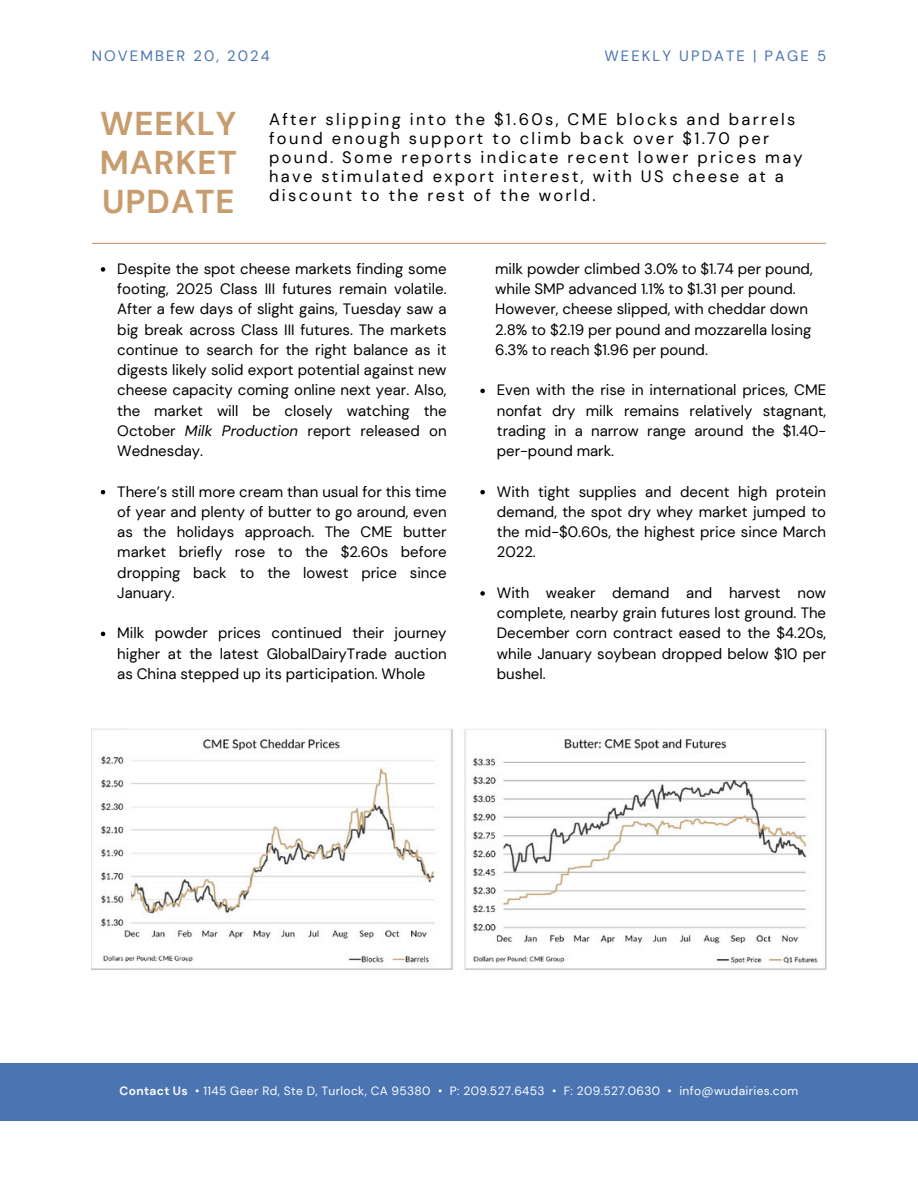
<style>
.page{position:relative;width:918px;height:1188px;background:#fff}
.page>*{position:absolute;margin:0;border:0;box-sizing:border-box;transform-origin:0 0}
.t1{font:700 33px/39.3px "DM Sans";letter-spacing:.03em;color:#c79c6e;text-align:justify}
.t2{font:16.5px/19.2px "DM Sans";letter-spacing:.14em;color:#000}
.t3{font:15px/20.2px "DM Sans";color:#000;text-align:justify}
.t4{font:14.85px "DM Sans";letter-spacing:.14em;color:#4b74b3}
.t5{font:12px "DM Sans";letter-spacing:.03em;color:#fff}
.s1{font-style:italic}
.s2{font-weight:700}
</style>
<div class="page">
<div style="left:0;top:1063px;width:918px;height:58px;background:#4b74b3"></div>
<hr style="left:92px;top:243px;width:734px;height:1px;background:#c79c6e">
<img style="left:92px;top:728px;width:734px;height:242px">
<svg style="left:101px;top:267px;width:4px;height:5px"></svg>
<svg style="left:101px;top:490px;width:4px;height:4px"></svg>
<svg style="left:101px;top:632px;width:4px;height:4px"></svg>
<svg style="left:480px;top:389px;width:5px;height:4px"></svg>
<svg style="left:480px;top:490px;width:5px;height:4px"></svg>
<svg style="left:480px;top:591px;width:5px;height:5px"></svg>
<h2 class="t4" style="left:92px;top:46px;width:179px">NOVEMBER 20, 2024</h2>
<h1 class="t4" style="left:604px;top:46px;width:223px">WEEKLY UPDATE | PAGE 5</h1>
<p class="t1" style="left:100px;top:104px;width:139px">WEEKLY MARKET UPDATE</p>
<p class="t2" style="left:269px;top:109px;width:535px">After slipping into the $1.60s, CME blocks and barrels found enough support to climb back over $1.70 per pound. Some reports indicate recent lower prices may have stimulated export interest, with US cheese at a discount to the rest of the world.</p>
<p class="t3" style="left:117px;top:259px;width:331px">Despite the spot cheese markets finding some footing, 2025 Class III futures remain volatile.<br>After a few days of slight gains, Tuesday saw a big break across Class III futures. The markets continue to search for the right balance as it digests likely solid export potential against new cheese capacity coming online next year. Also, the market will be closely watching the October <span class="s1">Milk Production</span> report released on Wednesday.</p>
<h3 class="t3" style="left:117px;top:481px;width:331px">There’s still more cream than usual for this time of year and plenty of butter to go around, even as the holidays approach. The CME butter market briefly rose to the $2.60s before dropping back to the lowest price since January.</h3>
<p class="t3" style="left:117px;top:623px;width:331px">Milk powder prices continued their journey higher at the latest GlobalDairyTrade auction as China stepped up its participation. Whole</p>
<p class="t3" style="left:495px;top:259px;width:319px;text-align:left">milk powder climbed 3.0% to $1.74 per pound, while SMP advanced 1.1% to $1.31 per pound.<br>However, cheese slipped, with cheddar down</p>
<p class="t3" style="left:495px;top:319px;width:318px">2.8% to $2.19 per pound and mozzarella losing<br>6.3% to reach $1.96 per pound.</p>
<p class="t3" style="left:497px;top:380px;width:331px">Even with the rise in international prices, CME nonfat dry milk remains relatively stagnant, trading in a narrow range around the $1.40- per-pound mark.</p>
<p class="t3" style="left:497px;top:481px;width:331px">With tight supplies and decent high protein</p>
<p class="t3" style="left:497px;top:502px;width:331px">demand, the spot dry whey market jumped to the mid-$0.60s, the highest price since March 2022.</p>
<p class="t3" style="left:497px;top:583px;width:331px">With weaker demand and harvest now</p>
<p class="t3" style="left:497px;top:603px;width:331px">complete, nearby grain futures lost ground. The December corn contract eased to the $4.20s, while January soybean dropped below $10 per bushel.</p>
<h3 class="t5" style="left:120px;top:1083px;width:680px"><span class="s2">Contact Us</span> • 1145 Geer Rd, Ste D, Turlock, CA 95380 • P: 209.527.6453 • F: 209.527.0630 • info@wudairies.com</h3>
</div>
